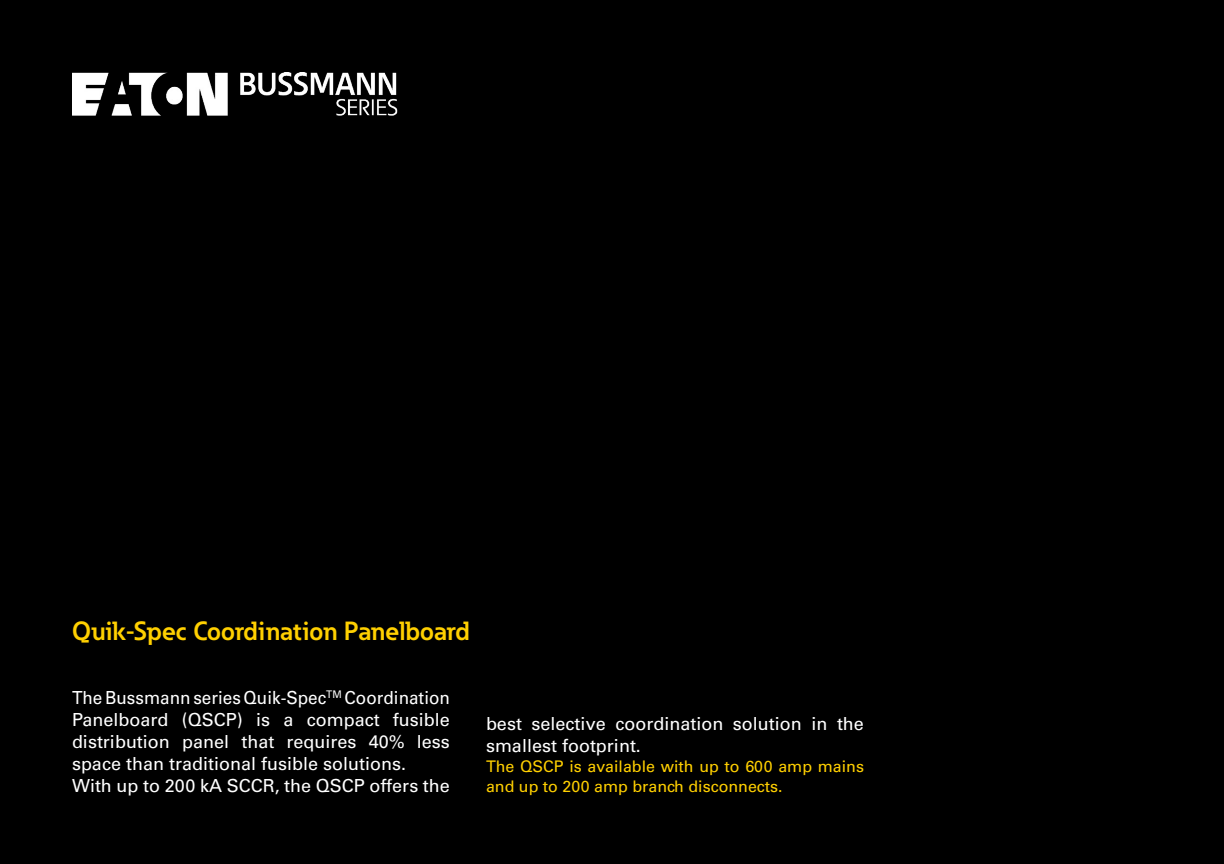
<style>
.page{position:relative;width:1224px;height:864px;background:#000}
.page>*{position:absolute;margin:0;border:0;box-sizing:border-box;transform-origin:0 0}
.t1{font:700 26px "Eaton";color:#ffd000}
.t2{font:18px/22px "Univers LT Std";color:#fff;scale:.95 1}
.t3{font:18px/22px "Univers LT Std";color:#fff}
.t4{font:16px/20px "Univers LT Std";color:#ffd000}
</style>
<div class="page">
<img style="left:72px;top:72px;width:326px;height:44px">
<h1 class="t1" style="left:72px;top:615px;width:400px">Quik-Spec Coordination Panelboard</h1>
<p class="t2" style="left:72px;top:687px;width:399px">The Bussmann series Quik-Spec<sup>TM</sup> Coordination Panelboard (QSCP) is a compact fusible distribution panel that requires 40% less space than traditional fusible solutions.<br>With up to 200 kA SCCR, the QSCP offers the</p>
<p class="t3" style="left:486px;top:713px;width:379px">best selective coordination solution in the smallest footprint.</p>
<p class="t4" style="left:486px;top:756px;width:380px">The QSCP is available with up to 600 amp mains and up to 200 amp branch disconnects.</p>
</div>
